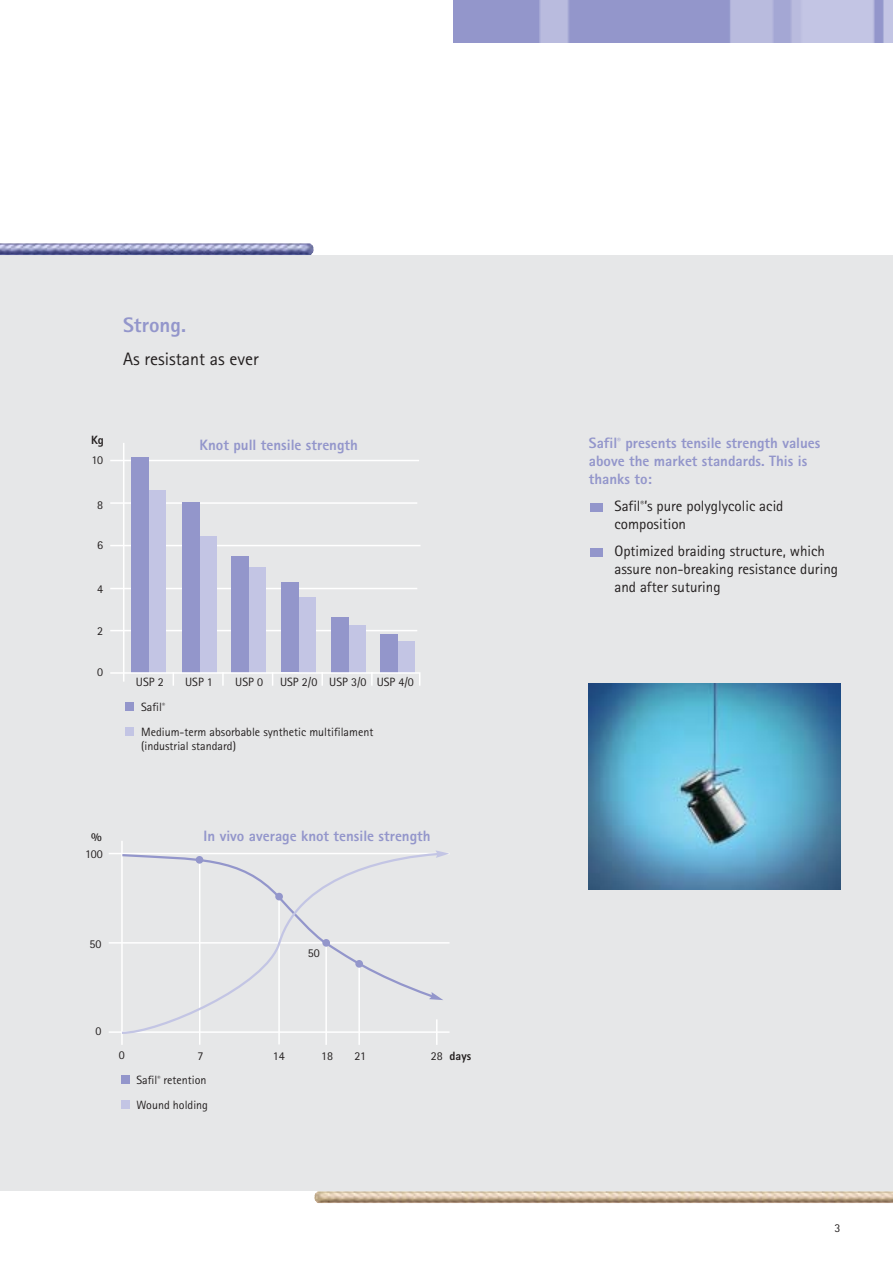
<style>
.page{position:relative;width:893px;height:1263px;background:#fff}
.page>*{position:absolute;margin:0;border:0;box-sizing:border-box;transform-origin:0 0}
.t1{font:800 21px "Rotis Sans Serif";color:#9396cb}
.t2{font:18px "Rotis Sans Serif";color:#231f1f}
.t3{font:800 15px/18px "Rotis Sans Serif";color:#9396cb}
.t4{font:15px/18px "Rotis Sans Serif";color:#231f1f}
.t5{font:12px/25px "Rotis Sans Serif";color:#231f1f}
.t6{font:800 12px "Rotis Sans Serif";color:#231f1f}
</style>
<div class="page">
<div style="left:0;top:255px;width:892px;height:936px;background:#e6e7e8"></div>
<img style="left:453px;top:0;width:439px;height:43px">
<img style="left:0;top:243px;width:314px;height:12px">
<div style="left:590px;top:548px;width:13px;height:8px;background:#9396cb"></div>
<div style="left:590px;top:503px;width:13px;height:8px;background:#9396cb"></div>
<img style="left:589px;top:683px;width:251px;height:207px">
<hr style="left:110px;top:630px;width:307px;height:1px;background:#fff">
<hr style="left:110px;top:588px;width:307px;height:1px;background:#fff">
<hr style="left:110px;top:502px;width:307px;height:2px;background:#fff">
<hr style="left:110px;top:545px;width:310px;height:1px;background:#fff">
<hr style="left:110px;top:460px;width:309px;height:1px;background:#fff">
<hr style="left:123px;top:443px;width:1px;height:239px;background:#fff">
<svg style="left:173px;top:674px;width:1px;height:12px"></svg>
<svg style="left:222px;top:674px;width:2px;height:12px"></svg>
<svg style="left:321px;top:674px;width:2px;height:12px"></svg>
<svg style="left:371px;top:674px;width:1px;height:12px"></svg>
<svg style="left:419px;top:672px;width:1px;height:14px"></svg>
<svg style="left:272px;top:674px;width:1px;height:12px"></svg>
<div style="left:149px;top:490px;width:17px;height:183px;background:#c3c5e4"></div>
<div style="left:132px;top:457px;width:17px;height:216px;background:#9396cb"></div>
<div style="left:199px;top:536px;width:17px;height:137px;background:#c3c5e4"></div>
<div style="left:182px;top:502px;width:17px;height:171px;background:#9396cb"></div>
<div style="left:248px;top:568px;width:17px;height:105px;background:#c3c5e4"></div>
<div style="left:231px;top:556px;width:17px;height:117px;background:#9396cb"></div>
<div style="left:298px;top:597px;width:17px;height:76px;background:#c3c5e4"></div>
<div style="left:281px;top:582px;width:17px;height:90px;background:#9396cb"></div>
<div style="left:349px;top:626px;width:17px;height:47px;background:#c3c5e4"></div>
<div style="left:331px;top:618px;width:17px;height:55px;background:#9396cb"></div>
<div style="left:397px;top:641px;width:17px;height:32px;background:#c3c5e4"></div>
<div style="left:380px;top:634px;width:17px;height:39px;background:#9396cb"></div>
<hr style="left:110px;top:672px;width:309px;height:2px;background:#fff">
<div style="left:126px;top:727px;width:8px;height:9px;background:#c3c5e4"></div>
<div style="left:126px;top:702px;width:8px;height:9px;background:#9396cb"></div>
<div style="left:121px;top:1101px;width:8px;height:8px;background:#c3c5e4"></div>
<div style="left:121px;top:1075px;width:8px;height:9px;background:#9396cb"></div>
<hr style="left:109px;top:1031px;width:340px;height:2px;background:#fff">
<hr style="left:121px;top:841px;width:2px;height:204px;background:#fff">
<hr style="left:109px;top:942px;width:340px;height:2px;background:#fff">
<hr style="left:278px;top:897px;width:2px;height:147px;background:#fff">
<hr style="left:199px;top:859px;width:1px;height:186px;background:#fff">
<hr style="left:325px;top:943px;width:2px;height:102px;background:#fff">
<hr style="left:358px;top:961px;width:2px;height:84px;background:#fff">
<hr style="left:109px;top:853px;width:340px;height:1px;background:#fff">
<svg style="left:122px;top:853px;width:318px;height:182px"></svg>
<svg style="left:435px;top:850px;width:14px;height:8px"></svg>
<img style="left:314px;top:1191px;width:578px;height:12px">
<h1 class="t1" style="left:123px;top:318px;width:65px">Strong.</h1>
<h2 class="t2" style="left:123px;top:353px;width:137px">As resistant as ever</h2>
<p class="t6" style="left:91px;top:435px;width:14px">Kg</p>
<p class="t5" style="left:91px;top:449px;width:13px">10</p>
<p class="t5" style="left:97px;top:494px;width:7px">8</p>
<p class="t5" style="left:97px;top:534px;width:7px">6</p>
<p class="t5" style="left:97px;top:578px;width:7px">4</p>
<p class="t5" style="left:97px;top:619px;width:7px">2</p>
<p class="t5" style="left:97px;top:661px;width:7px">0</p>
<p class="t3" style="left:199px;top:437px;width:160px">Knot pull tensile strength</p>
<p class="t5" style="left:136px;top:671px;width:29px">USP 2</p>
<p class="t5" style="left:185px;top:671px;width:29px">USP 1</p>
<p class="t5" style="left:235px;top:671px;width:29px">USP 0</p>
<p class="t5" style="left:280px;top:671px;width:135px">USP 2/0 USP 3/0 USP 4/0</p>
<p class="t5" style="left:141px;top:695px;width:234px">Safil<sup>®<br></sup>Medium-term absorbable synthetic multifilament</p>
<p class="t5" style="left:141px;top:735px;width:96px">(industrial standard)</p>
<p class="t6" style="left:91px;top:833px;width:12px">%</p>
<p class="t5" style="left:85px;top:843px;width:19px">100</p>
<p class="t3" style="left:204px;top:829px;width:228px">In vivo average knot tensile strength</p>
<p class="t5" style="left:90px;top:932px;width:13px">50</p>
<p class="t5" style="left:308px;top:941px;width:13px">50</p>
<p class="t5" style="left:96px;top:1020px;width:7px">0</p>
<p class="t5" style="left:119px;top:1044px;width:7px">0</p>
<p class="t5" style="left:273px;top:1045px;width:13px">14</p>
<p class="t5" style="left:321px;top:1045px;width:13px">18</p>
<p class="t5" style="left:431px;top:1044px;width:13px">28</p>
<p class="t6" style="left:449px;top:1052px;width:23px">days</p>
<p class="t5" style="left:197px;top:1044px;width:7px">7</p>
<p class="t5" style="left:354px;top:1045px;width:13px">21</p>
<p class="t5" style="left:136px;top:1069px;width:73px">Safil<sup>®</sup> retention<br>Wound holding</p>
<p class="t3" style="left:589px;top:436px;width:233px">Safil<sup>®</sup> presents tensile strength values above the market standards. This is thanks to:</p>
<p class="t4" style="left:614px;top:499px;width:170px">Safil<sup>®</sup>’s pure polyglycolic acid composition</p>
<p class="t4" style="left:614px;top:544px;width:225px">Optimized braiding structure, which assure non-breaking resistance during and after suturing</p>
<p class="t5" style="left:834px;top:1216px;width:7px">3</p>
</div>
